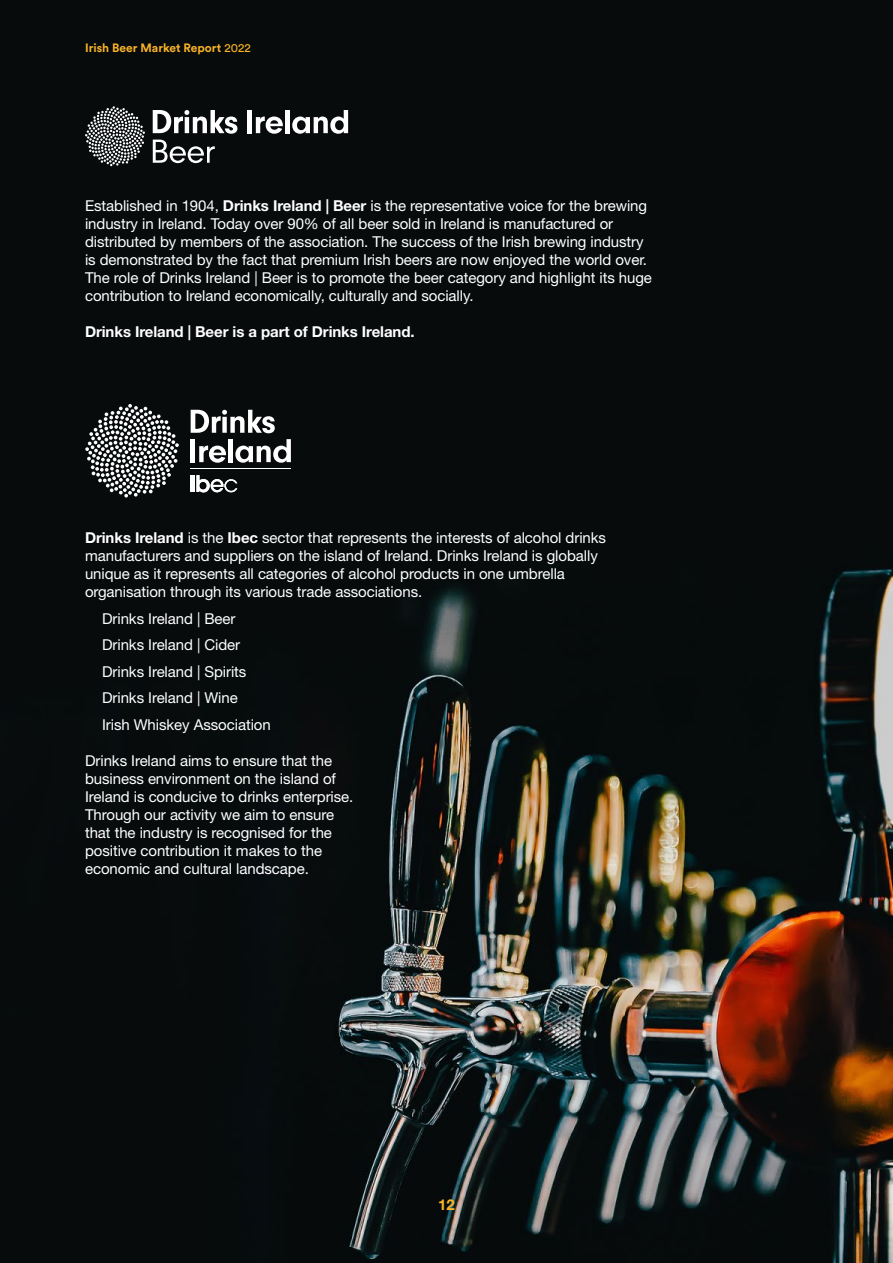
<style>
.page{position:relative;width:893px;height:1263px;background:#fff}
.page>*{position:absolute;margin:0;border:0;box-sizing:border-box;transform-origin:0 0}
.t1{font:15px/18px "Helvetica Neue LT Std";letter-spacing:-.005em;color:#fff}
.t2{font:700 15px "Helvetica Neue LT Std";letter-spacing:-.005em;color:#fff}
.t3{font:700 15px "Helvetica Neue LT Std";color:#fab426}
.t4{font:700 12px "Circular Std";color:#fab426}
.s1{font-weight:400}
.s2{font-weight:700}
</style>
<div class="page">
<img style="left:0;top:0;width:893px;height:1263px">
<svg style="left:85px;top:106px;width:60px;height:60px;background:#525555"></svg>
<svg style="left:153px;top:110px;width:84px;height:24px"></svg>
<div style="left:247px;top:110px;width:5px;height:23px;background:#fff"></div>
<svg style="left:256px;top:117px;width:27px;height:17px"></svg>
<div style="left:285px;top:110px;width:5px;height:23px;background:#fff"></div>
<svg style="left:292px;top:110px;width:56px;height:24px"></svg>
<svg style="left:153px;top:140px;width:62px;height:23px"></svg>
<div style="left:190px;top:475px;width:5px;height:17px;background:#fff"></div>
<svg style="left:196px;top:475px;width:41px;height:17px"></svg>
<svg style="left:85px;top:404px;width:94px;height:93px"></svg>
<hr style="left:190px;top:468px;width:101px;height:1px;background:#fff">
<svg style="left:191px;top:410px;width:84px;height:23px"></svg>
<hr style="left:191px;top:439px;width:4px;height:23px;background:#fff">
<svg style="left:199px;top:446px;width:27px;height:17px"></svg>
<div style="left:228px;top:439px;width:5px;height:23px;background:#fff"></div>
<svg style="left:235px;top:439px;width:56px;height:24px"></svg>
<p class="t4" style="left:85px;top:40px;width:167px">Irish Beer Market Report <span class="s1">2022</span></p>
<p class="t1" style="left:85px;top:196px;width:568px">Established in 1904, <span class="s2">Drinks Ireland | Beer</span> is the representative voice for the brewing industry in Ireland. Today over 90% of all beer sold in Ireland is manufactured or distributed by members of the association. The success of the Irish brewing industry is demonstrated by the fact that premium Irish beers are now enjoyed the world over.<br>The role of Drinks Ireland | Beer is to promote the beer category and highlight its huge contribution to Ireland economically, culturally and socially.</p>
<p class="t2" style="left:85px;top:322px;width:331px">Drinks Ireland | Beer is a part of Drinks Ireland.</p>
<p class="t1" style="left:85px;top:529px;width:522px"><span class="s2">Drinks Ireland</span> is the <span class="s2">Ibec</span> sector that represents the interests of alcohol drinks manufacturers and suppliers on the island of Ireland. Drinks Ireland is globally unique as it represents all categories of alcohol products in one umbrella organisation through its various trade associations.</p>
<p class="t1" style="left:102px;top:609px;width:135px">Drinks Ireland | Beer</p>
<p class="t1" style="left:102px;top:636px;width:140px">Drinks Ireland | Cider</p>
<p class="t1" style="left:102px;top:662px;width:146px">Drinks Ireland | Spirits</p>
<p class="t1" style="left:102px;top:689px;width:137px">Drinks Ireland | Wine</p>
<p class="t1" style="left:102px;top:715px;width:170px">Irish Whiskey Association</p>
<p class="t1" style="left:85px;top:751px;width:270px">Drinks Ireland aims to ensure that the business environment on the island of Ireland is conducive to drinks enterprise.<br>Through our activity we aim to ensure that the industry is recognised for the positive contribution it makes to the economic and cultural landscape.</p>
<p class="t3" style="left:438px;top:1195px;width:18px">12</p>
</div>
